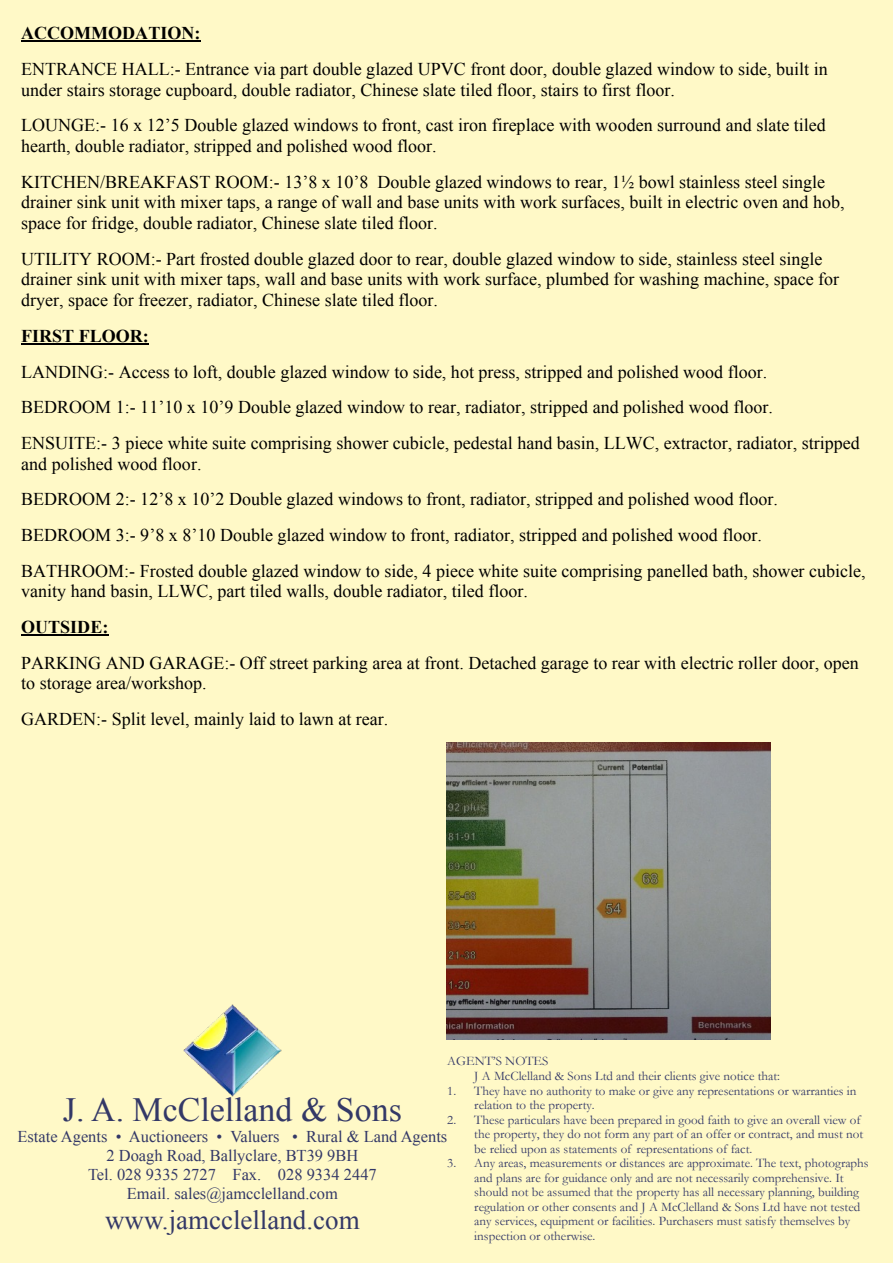
<style>
.page{position:relative;width:893px;height:1263px;background:#fff9c7}
.page>*{position:absolute;margin:0;border:0;box-sizing:border-box;transform-origin:0 0}
.t1{font:33.9px "Times New Roman";color:#333867}
.t2{font:27px "Times New Roman";color:#333867}
.t3{font:18px/20.7px "Times New Roman";color:#000}
.t4{font:700 18px "Times New Roman";color:#000}
.t5{font:16.5px/18.9px "Times New Roman";color:#333867;text-align:center}
.t6{font:13.05px/14.5px "Garamond";color:#333867}
</style>
<div class="page">
<img style="left:184px;top:1005px;width:97px;height:91px">
<hr style="left:21px;top:40px;width:179px;height:2px;background:#000">
<hr style="left:21px;top:343px;width:128px;height:2px;background:#000">
<hr style="left:21px;top:634px;width:87px;height:2px;background:#000">
<img style="left:447px;top:742px;width:323px;height:297px">
<p class="t4" style="left:21px;top:27px;width:181px">ACCOMMODATION:</p>
<p class="t3" style="left:21px;top:60px;width:808px">ENTRANCE HALL:- Entrance via part double glazed UPVC front door, double glazed window to side, built in under stairs storage cupboard, double radiator, Chinese slate tiled floor, stairs to first floor.</p>
<p class="t3" style="left:21px;top:117px;width:806px">LOUNGE:- 16 x 12’5 Double glazed windows to front, cast iron fireplace with wooden surround and slate tiled hearth, double radiator, stripped and polished wood floor.</p>
<p class="t3" style="left:21px;top:173px;width:825px">KITCHEN/BREAKFAST ROOM:- 13’8 x 10’8 Double glazed windows to rear, 1½ bowl stainless steel single drainer sink unit with mixer taps, a range of wall and base units with work surfaces, built in electric oven and hob, space for fridge, double radiator, Chinese slate tiled floor.</p>
<p class="t3" style="left:21px;top:250px;width:819px">UTILITY ROOM:- Part frosted double glazed door to rear, double glazed window to side, stainless steel single drainer sink unit with mixer taps, wall and base units with work surface, plumbed for washing machine, space for dryer, space for freezer, radiator, Chinese slate tiled floor.</p>
<p class="t4" style="left:21px;top:330px;width:129px">FIRST FLOOR:</p>
<p class="t3" style="left:21px;top:355px;width:840px;line-height:35.7px">LANDING:- Access to loft, double glazed window to side, hot press, stripped and polished wood floor.<br>BEDROOM 1:- 11’10 x 10’9 Double glazed window to rear, radiator, stripped and polished wood floor.<br>ENSUITE:- 3 piece white suite comprising shower cubicle, pedestal hand basin, LLWC, extractor, radiator, stripped</p>
<p class="t3" style="left:21px;top:447px;width:846px;line-height:35.7px">and polished wood floor.<br>BEDROOM 2:- 12’8 x 10’2 Double glazed windows to front, radiator, stripped and polished wood floor.<br>BEDROOM 3:- 9’8 x 8’10 Double glazed window to front, radiator, stripped and polished wood floor.<br>BATHROOM:- Frosted double glazed window to side, 4 piece white suite comprising panelled bath, shower cubicle,</p>
<p class="t3" style="left:21px;top:583px;width:508px">vanity hand basin, LLWC, part tiled walls, double radiator, tiled floor.</p>
<p class="t4" style="left:21px;top:621px;width:89px">OUTSIDE:</p>
<p class="t3" style="left:21px;top:654px;width:839px">PARKING AND GARAGE:- Off street parking area at front. Detached garage to rear with electric roller door, open to storage area/workshop.</p>
<p class="t3" style="left:21px;top:710px;width:368px">GARDEN:- Split level, mainly laid to lawn at rear.</p>
<p class="t6" style="left:474px;top:1056px;width:307px;text-indent:-27px">AGENT’S NOTES<br>J A McClelland &amp; Sons Ltd and their clients give notice that:</p>
<p class="t6" style="left:474px;top:1085px;width:384px;text-indent:-27px">1. They have no authority to make or give any representations or warranties in relation to the property.</p>
<p class="t6" style="left:474px;top:1114px;width:390px;text-indent:-27px">2. These particulars have been prepared in good faith to give an overall view of the property, they do not form any part of an offer or contract, and must not be relied upon as statements of representations of fact.</p>
<p class="t6" style="left:474px;top:1157px;width:396px;text-indent:-27px">3. Any areas, measurements or distances are approximate. The text, photographs and plans are for guidance only and are not necessarily comprehensive. It should not be assumed that the property has all necessary planning, building regulation or other consents and J A McClelland &amp; Sons Ltd have not tested any services, equipment or facilities. Purchasers must satisfy themselves by inspection or otherwise.</p>
<h1 class="t1" style="left:63px;top:1098px;width:341px">J. A. McClelland &amp; Sons</h1>
<p class="t5" style="left:18px;top:1129px;width:431px">Estate Agents • Auctioneers • Valuers • Rural &amp; Land Agents 2 Doagh Road, Ballyclare, BT39 9BH<br>Tel. 028 9335 2727 Fax. 028 9334 2447<br>Email. sales@jamcclelland.com</p>
<h2 class="t2" style="left:105px;top:1210px;width:256px">www.jamcclelland.com</h2>
</div>
